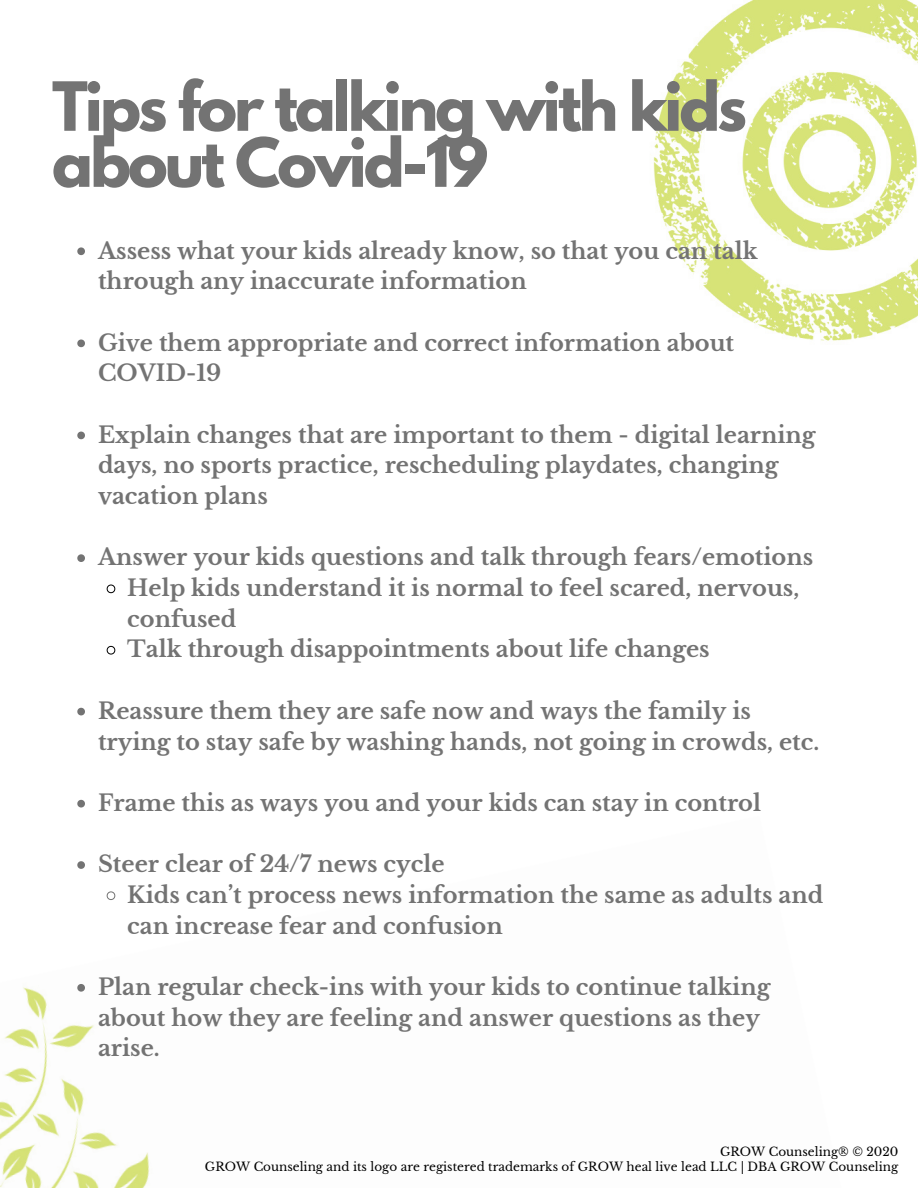
<style>
.page{position:relative;width:918px;height:1188px;background:#fff}
.page>*{position:absolute;margin:0;border:0;box-sizing:border-box;transform-origin:0 0}
.t1{font:700 60px/56.1px "League Spartan";letter-spacing:-.05em;color:#737373}
.t2{font:700 22.5px/30.8px "Libre Baskerville";color:#737373}
.t3{font:12px/15.8px "Libre Baskerville";color:#000;text-align:right}
</style>
<div class="page">
<img style="left:79px;top:0;width:839px;height:440px">
<img style="left:0;top:987px;width:150px;height:201px">
<svg style="left:77px;top:247px;width:8px;height:8px"></svg>
<svg style="left:77px;top:340px;width:8px;height:7px"></svg>
<svg style="left:77px;top:432px;width:8px;height:7px"></svg>
<svg style="left:77px;top:554px;width:8px;height:8px"></svg>
<svg style="left:106px;top:584px;width:10px;height:10px"></svg>
<svg style="left:106px;top:645px;width:10px;height:10px"></svg>
<svg style="left:77px;top:708px;width:8px;height:7px"></svg>
<svg style="left:77px;top:800px;width:8px;height:8px"></svg>
<svg style="left:77px;top:861px;width:8px;height:8px"></svg>
<svg style="left:106px;top:891px;width:10px;height:9px"></svg>
<svg style="left:77px;top:984px;width:8px;height:8px"></svg>
<h1 class="t1" style="left:52px;top:86px;width:696px">Tips for talking with kids about Covid-19</h1>
<p class="t2" style="left:98px;top:235px;width:661px">Assess what your kids already know, so that you can talk through any inaccurate information</p>
<p class="t2" style="left:98px;top:327px;width:638px">Give them appropriate and correct information about<br>COVID-19</p>
<p class="t2" style="left:98px;top:419px;width:719px">Explain changes that are important to them - digital learning days, no sports practice, rescheduling playdates, changing vacation plans</p>
<p class="t2" style="left:127px;top:542px;width:688px;text-indent:-29px">Answer your kids questions and talk through fears/emotions Help kids understand it is normal to feel scared, nervous, confused<br>Talk through disappointments about life changes</p>
<p class="t2" style="left:98px;top:696px;width:723px">Reassure them they are safe now and ways the family is trying to stay safe by washing hands, not going in crowds, etc.</p>
<p class="t2" style="left:98px;top:788px;width:665px">Frame this as ways you and your kids can stay in control</p>
<p class="t2" style="left:127px;top:849px;width:698px;text-indent:-29px">Steer clear of 24/7 news cycle<br>Kids can’t process news information the same as adults and can increase fear and confusion</p>
<p class="t2" style="left:98px;top:972px;width:674px">Plan regular check-ins with your kids to continue talking about how they are feeling and answer questions as they arise.</p>
<p class="t3" style="left:205px;top:1144px;width:695px">GROW Counseling® © 2020<br>GROW Counseling and its logo are registered trademarks of GROW heal live lead LLC | DBA GROW Counseling</p>
</div>
